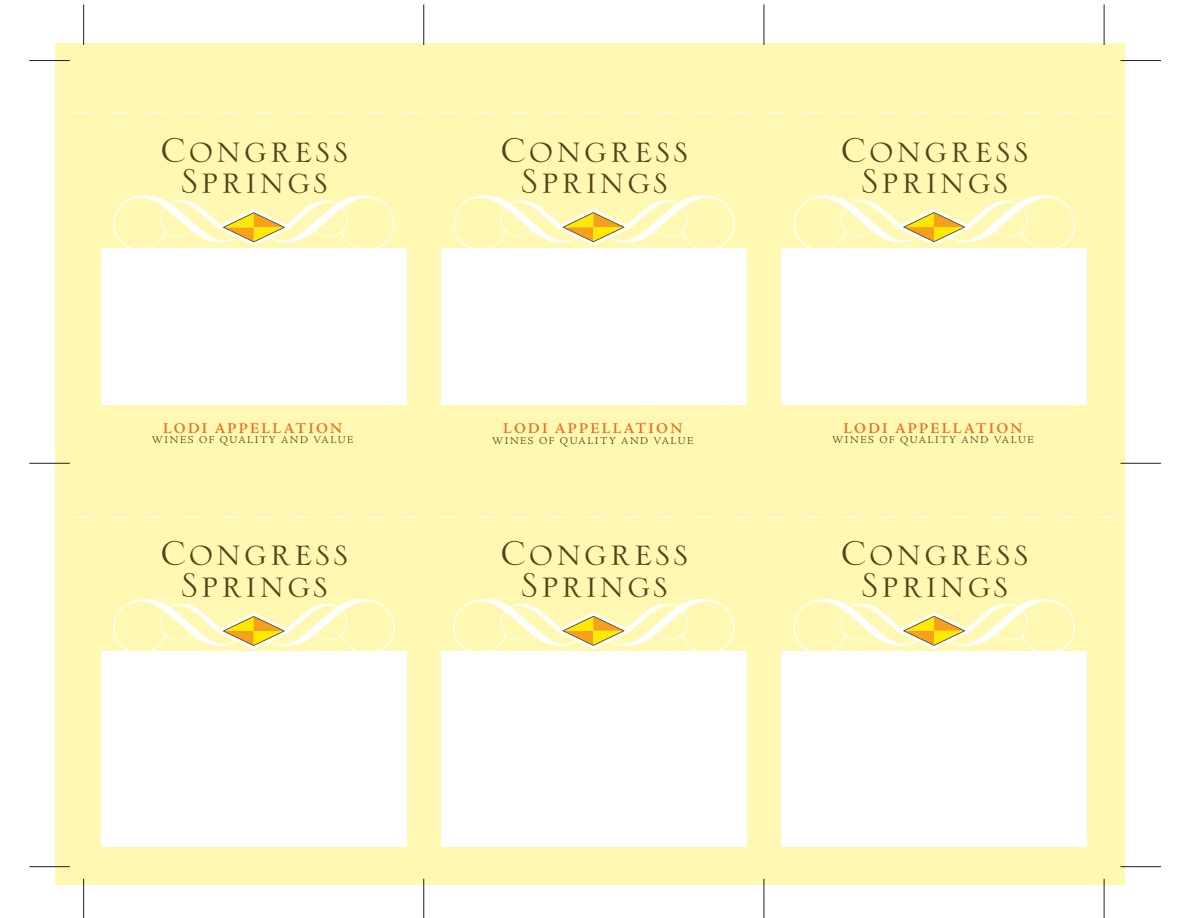
<style>
.page{position:relative;width:1188px;height:918px;background:#fff}
.page>*{position:absolute;margin:0;border:0;box-sizing:border-box;transform-origin:0 0}
.t1{font:33px/31.5px "OPTI Serlio";letter-spacing:.12em;color:#564218;text-align:center}
.t2{font:600 15px "Adobe Jenson Pro";letter-spacing:.15em;color:#ea6d1f}
.t3{font:300 10.5px "Adobe Jenson Pro";letter-spacing:.14em;color:#564218}
</style>
<div class="page">
<div style="left:56px;top:44px;width:1069px;height:841px;background:#fff8b2"></div>
<div style="left:441px;top:651px;width:306px;height:196px;background:#fff"></div>
<svg style="left:453px;top:599px;width:282px;height:52px"></svg>
<div style="left:101px;top:651px;width:306px;height:196px;background:#fff"></div>
<div style="left:441px;top:248px;width:306px;height:157px;background:#fff"></div>
<div style="left:101px;top:248px;width:306px;height:157px;background:#fff"></div>
<svg style="left:453px;top:195px;width:282px;height:53px"></svg>
<svg style="left:113px;top:195px;width:282px;height:53px"></svg>
<svg style="left:113px;top:599px;width:282px;height:52px"></svg>
<div style="left:781px;top:651px;width:306px;height:196px;background:#fff"></div>
<svg style="left:793px;top:599px;width:282px;height:52px"></svg>
<div style="left:781px;top:248px;width:306px;height:157px;background:#fff"></div>
<svg style="left:793px;top:195px;width:282px;height:53px"></svg>
<svg style="left:55px;top:113px;width:1060px;height:1px"></svg>
<svg style="left:55px;top:517px;width:1060px;height:1px"></svg>
<hr style="left:1120px;top:60px;width:41px;height:1px;background:#231f20">
<hr style="left:1120px;top:463px;width:41px;height:1px;background:#231f20">
<hr style="left:1120px;top:866px;width:41px;height:1px;background:#231f20">
<hr style="left:83px;top:879px;width:1px;height:39px;background:#231f20">
<hr style="left:423px;top:879px;width:1px;height:39px;background:#231f20">
<hr style="left:764px;top:879px;width:1px;height:39px;background:#231f20">
<hr style="left:1104px;top:879px;width:1px;height:39px;background:#231f20">
<hr style="left:83px;top:4px;width:1px;height:41px;background:#231f20">
<hr style="left:423px;top:4px;width:1px;height:41px;background:#231f20">
<hr style="left:764px;top:4px;width:1px;height:41px;background:#231f20">
<hr style="left:1104px;top:4px;width:1px;height:41px;background:#231f20">
<hr style="left:29px;top:60px;width:41px;height:1px;background:#231f20">
<hr style="left:29px;top:463px;width:41px;height:1px;background:#231f20">
<hr style="left:29px;top:866px;width:41px;height:1px;background:#231f20">
<p class="t1" style="left:161px;top:134px;width:188px">Congress<br>Springs</p>
<p class="t1" style="left:501px;top:134px;width:188px">Congress<br>Springs</p>
<p class="t1" style="left:841px;top:134px;width:188px">Congress<br>Springs</p>
<p class="t2" style="left:163px;top:419px;width:180px">LODI APPELLATION</p>
<p class="t2" style="left:503px;top:419px;width:180px">LODI APPELLATION</p>
<p class="t2" style="left:844px;top:419px;width:180px">LODI APPELLATION</p>
<p class="t3" style="left:152px;top:434px;width:203px">WINES OF QUALITY AND VALUE</p>
<p class="t3" style="left:492px;top:435px;width:203px">WINES OF QUALITY AND VALUE</p>
<p class="t3" style="left:832px;top:434px;width:203px">WINES OF QUALITY AND VALUE</p>
<p class="t1" style="left:161px;top:537px;width:188px">Congress<br>Springs</p>
<p class="t1" style="left:501px;top:537px;width:188px">Congress<br>Springs</p>
<p class="t1" style="left:841px;top:537px;width:188px">Congress<br>Springs</p>
</div>
